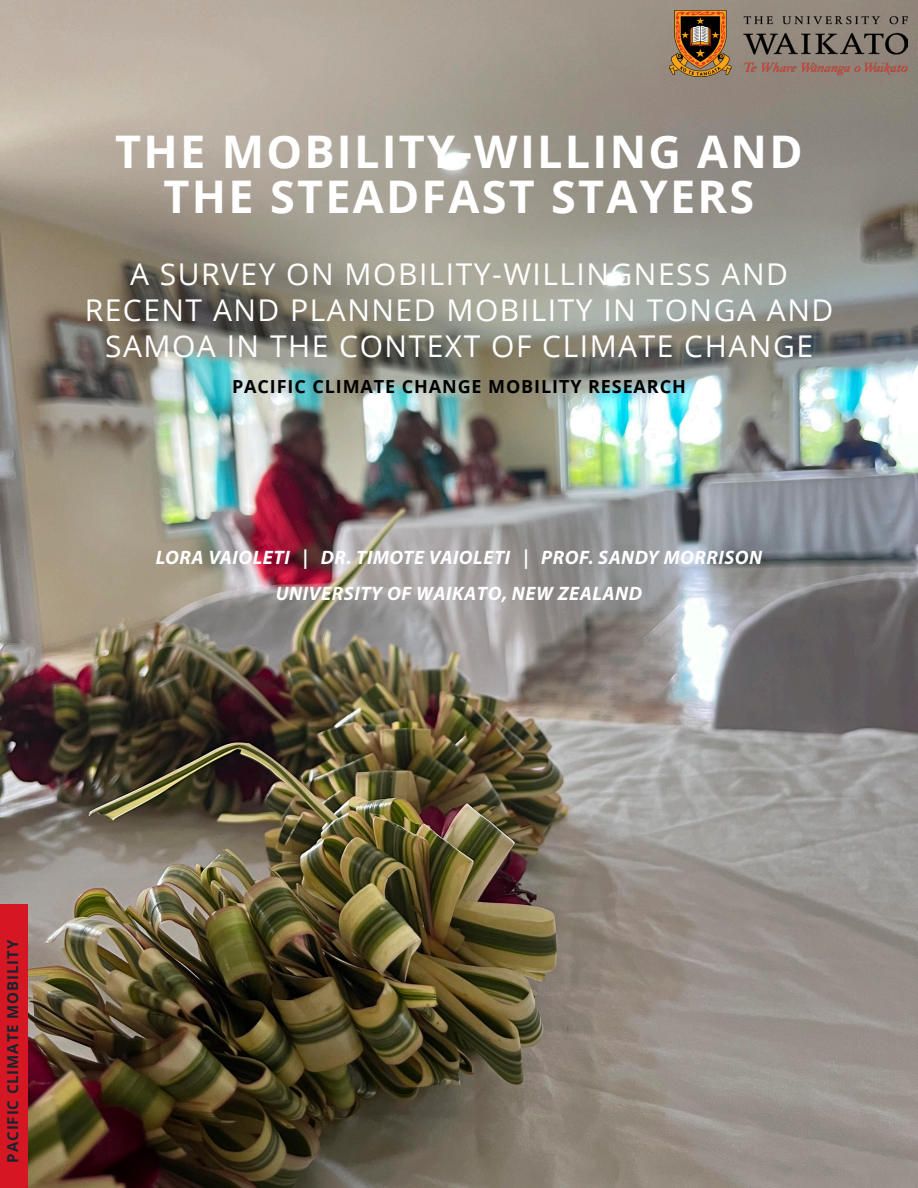
<style>
.page{position:relative;width:918px;height:1188px;background:#fff}
.page>*{position:absolute;margin:0;border:0;box-sizing:border-box;transform-origin:0 0}
.Large_Title{font:700 45px/45px "Open Sans";letter-spacing:.05em;color:#fff;text-align:center}
.Large_Title-2{font:30px/36px "Open Sans";letter-spacing:.05em;color:#fff;text-align:center}
.Title_Note{font:italic 700 19.5px "Myriad Pro";letter-spacing:.03em;color:#fff}
.Body_Text{font:18px "Open Sans";color:#fff}
.Large_Title-3{font:700 18px "Open Sans";letter-spacing:.05em;color:#000}
.Title_-_Align_Left{font:700 15px "Open Sans";letter-spacing:.06em;color:#16242e}
</style>
<div class="page">
<img style="left:0;top:0;width:918px;height:1188px">
<div style="left:0;top:905px;width:28px;height:283px;background:#d51723"></div>
<img style="left:669px;top:10px;width:239px;height:66px">
<p class="Large_Title" style="left:115px;top:128px;width:689px">THE MOBILITY-WILLING AND<br>THE STEADFAST STAYERS</p>
<p class="Large_Title-2" style="left:85px;top:255px;width:750px">A SURVEY ON MOBILITY-WILLINGNESS AND<br>RECENT AND PLANNED MOBILITY IN TONGA AND<br>SAMOA IN THE CONTEXT OF CLIMATE CHANGE</p>
<p class="Large_Title-3" style="left:232px;top:374px;width:455px">PACIFIC CLIMATE CHANGE MOBILITY RESEARCH</p>
<p class="Title_Note" style="left:156px;top:545px;width:608px">LORA VAIOLETI | DR. TIMOTE VAIOLETI | PROF. SANDY MORRISON</p>
<p class="Body_Text" style="left:190px;top:545px;width:537px">LORA VAIOLETI, DR. TIMOTE VAIOLETI, PROF. SANDY MORRISON</p>
<p class="Title_Note" style="left:276px;top:581px;width:368px">UNIVERSITY OF WAIKATO, NEW ZEALAND</p>
<p class="Title_-_Align_Left" style="left:2px;top:1162px;width:224px;rotate:-90deg">PACIFIC CLIMATE MOBILITY</p>
</div>
